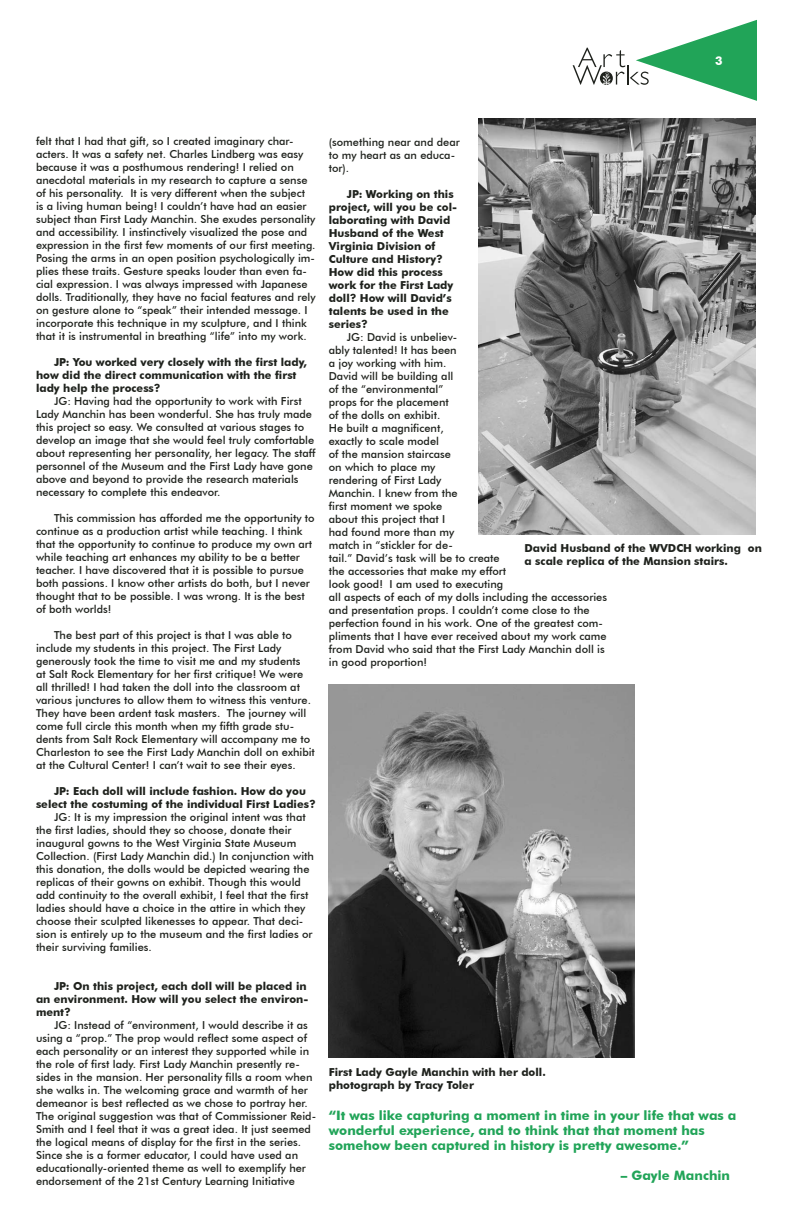
<style>
.page{position:relative;width:792px;height:1224px;background:#fff}
.page>*{position:absolute;margin:0;border:0;box-sizing:border-box;transform-origin:0 0}
.t1{font:700 13px/15px "Futura BT";color:#21a458}
.t2{font:500 11px/13px "Futura BT";color:#1f221d}
.t3{font:700 11px/13px "Futura BT";color:#1f221d}
</style>
<div class="page">
<img style="left:329px;top:684px;width:305px;height:373px">
<img style="left:479px;top:118px;width:277px;height:417px">
<svg style="left:573px;top:19px;width:184px;height:82px"></svg>
<p class="t2" style="left:36px;top:134px;width:281px">felt that I had that gift, so I created imaginary char&shy;acters. It was a safety net. Charles Lindberg was easy because it was a posthumous rendering! I relied on anecdotal materials in my research to capture a sense of his personality. It is very different when the subject<br>is a living human being! I couldn’t have had an easier subject than First Lady Manchin. She exudes personality and accessibility. I instinctively visualized the pose and expression in the first few moments of our first meeting.<br>Posing the arms in an open position psychologically im&shy;plies these traits. Gesture speaks louder than even fa&shy;cial expression. I was always impressed with Japanese dolls. Traditionally, they have no facial features and rely on gesture alone to “speak” their intended message. I incorporate this technique in my sculpture, and I think that it is instrumental in breathing “life” into my work.</p>
<p class="t3" style="left:36px;top:355px;width:273px;text-indent:18px">JP: You worked very closely with the first lady, how did the direct communication with the first lady help the process?</p>
<p class="t2" style="left:36px;top:394px;width:281px;text-indent:18px">JG: Having had the opportunity to work with First Lady Manchin has been wonderful. She has truly made this project so easy. We consulted at various stages to develop an image that she would feel truly comfortable about representing her personality, her legacy. The staff personnel of the Museum and the First Lady have gone above and beyond to provide the research materials necessary to complete this endeavor.</p>
<p class="t2" style="left:36px;top:511px;width:280px;text-indent:18px">This commission has afforded me the opportunity to continue as a production artist while teaching. I think that the opportunity to continue to produce my own art while teaching art enhances my ability to be a better teacher. I have discovered that it is possible to pursue both passions. I know other artists do both, but I never thought that to be possible. I was wrong. It is the best of both worlds!</p>
<p class="t2" style="left:36px;top:628px;width:280px;text-indent:18px">The best part of this project is that I was able to include my students in this project. The First Lady generously took the time to visit me and my students<br>at Salt Rock Elementary for her first critique! We were all thrilled! I had taken the doll into the classroom at various junctures to allow them to witness this venture.<br>They have been ardent task masters. The journey will come full circle this month when my fifth grade stu&shy;dents from Salt Rock Elementary will accompany me to Charleston to see the First Lady Manchin doll on exhibit at the Cultural Center! I can’t wait to see their eyes.</p>
<p class="t3" style="left:36px;top:784px;width:281px;text-indent:18px">JP: Each doll will include fashion. How do you select the costuming of the individual First Ladies?</p>
<p class="t2" style="left:36px;top:810px;width:280px;text-indent:18px">JG: It is my impression the original intent was that the first ladies, should they so choose, donate their inaugural gowns to the West Virginia State Museum Collection. (First Lady Manchin did.) In conjunction with this donation, the dolls would be depicted wearing the replicas of their gowns on exhibit. Though this would add continuity to the overall exhibit, I feel that the first ladies should have a choice in the attire in which they choose their sculpted likenesses to appear. That deci&shy;sion is entirely up to the museum and the first ladies or their surviving families.</p>
<p class="t3" style="left:36px;top:979px;width:274px;text-indent:18px">JP: On this project, each doll will be placed in an environment. How will you select the environ&shy;ment?</p>
<p class="t2" style="left:36px;top:1018px;width:282px;text-indent:18px">JG: Instead of “environment, I would describe it as using a “prop.” The prop would reflect some aspect of each personality or an interest they supported while in the role of first lady. First Lady Manchin presently re&shy;sides in the mansion. Her personality fills a room when she walks in. The welcoming grace and warmth of her demeanor is best reflected as we chose to portray her.<br>The original suggestion was that of Commissioner Reid-Smith and I feel that it was a great idea. It just seemed the logical means of display for the first in the series.<br>Since she is a former educator, I could have used an educationally-oriented theme as well to exemplify her endorsement of the 21st Century Learning Initiative</p>
<p class="t2" style="left:329px;top:135px;width:133px">(something near and dear to my heart as an educa&shy;tor).</p>
<p class="t3" style="left:329px;top:187px;width:130px;text-indent:18px">JP: Working on this project, will you be col&shy;laborating with David<br>Husband of the West<br>Virginia Division of<br>Culture and History?<br>How did this process work for the First Lady doll? How will David’s talents be used in the series?</p>
<p class="t2" style="left:329px;top:330px;width:280px;text-indent:18px">JG: David is unbeliev-<br>ably talented! It has been<br>a joy working with him.<br>David will be building all<br>of the “environmental”<br>props for the placement<br>of the dolls on exhibit.<br>He built a magnificent,<br>exactly to scale model<br>of the mansion staircase<br>on which to place my<br>rendering of First Lady<br>Manchin. I knew from the<br>first moment we spoke<br>about this project that I<br>had found more than my<br>match in “stickler for de-<br>tail.” David’s task will be to create<br>the accessories that make my effort<br>look good! I am used to executing<br>all aspects of each of my dolls including the accessories and presentation props. I couldn’t come close to the perfection found in his work. One of the greatest com&shy;pliments that I have ever received about my work came from David who said that the First Lady Manchin doll is in good proportion!</p>
<p class="t3" style="left:525px;top:542px;width:239px">David Husband of the WVDCH working on a scale replica of the Mansion stairs.</p>
<p class="t3" style="left:329px;top:1065px;width:219px">First Lady Gayle Manchin with her doll. photograph by Tracy Toler</p>
<p class="t1" style="left:329px;top:1108px;width:409px">“It was like capturing a moment in time in your life that was a wonderful experience, and to think that that moment has somehow been captured in history is pretty awesome.”</p>
<p class="t1" style="left:621px;top:1168px;width:111px">– Gayle Manchin</p>
</div>
